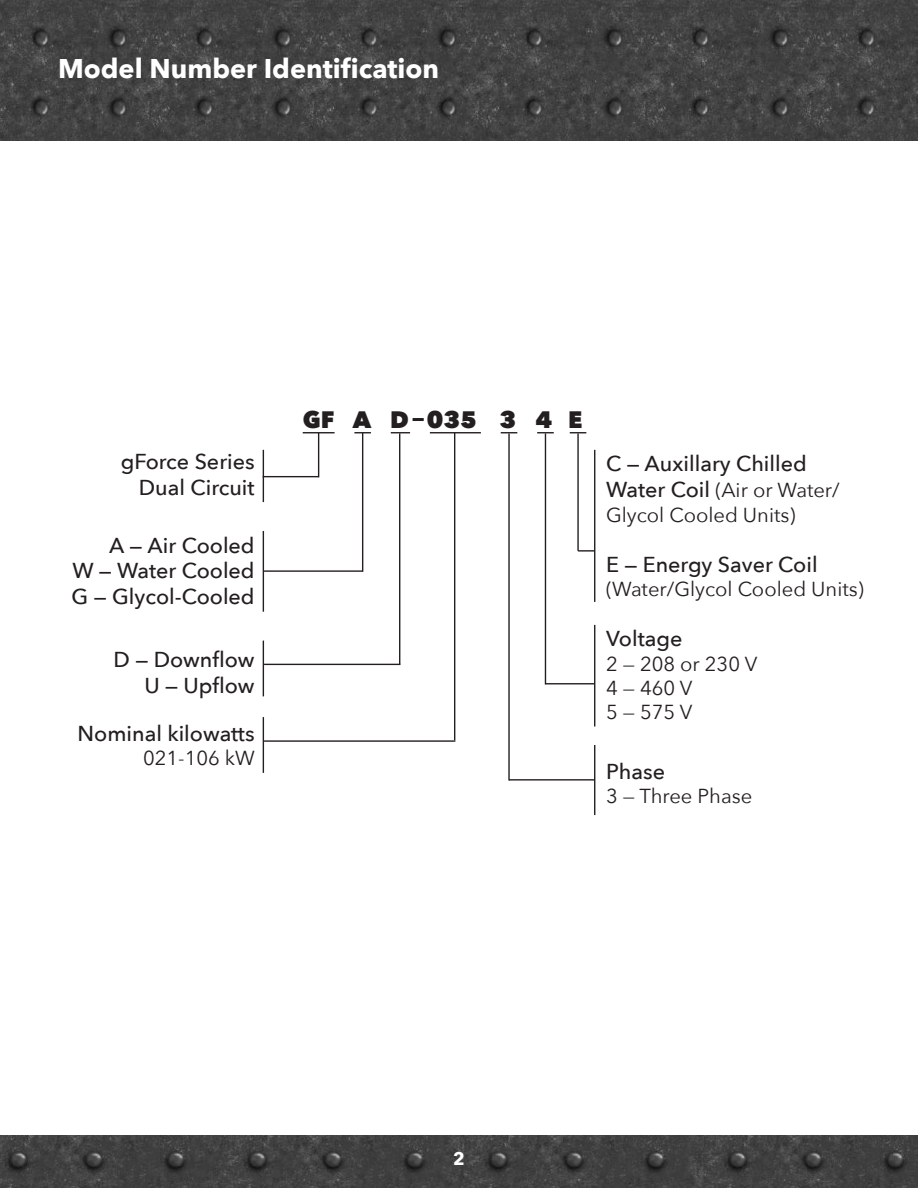
<style>
.page{position:relative;width:918px;height:1188px;background:#fff}
.page>*{position:absolute;margin:0;border:0;box-sizing:border-box;transform-origin:0 0}
.t1{font:700 27px "Avenir Next";color:#fff}
.t2{font:800 23.7px "Avenir Next";letter-spacing:.765em;color:#231f20}
.t3{font:500 21.6px/26px "Avenir Next";color:#231f20;text-align:right}
.t4{font:20.25px/24.3px "Avenir Next";color:#231f20}
.t5{font:700 18px "Avenir Next";color:#fff}
.s1{font-weight:500;font-size:21.6px}
</style>
<div class="page">
<img style="left:0;top:1135px;width:918px;height:53px">
<img style="left:0;top:0;width:918px;height:140px">
<hr style="left:303px;top:432px;width:32px;height:1px;background:#231f20">
<svg style="left:354px;top:432px;width:17px;height:1px"></svg>
<svg style="left:391px;top:432px;width:19px;height:1px"></svg>
<hr style="left:430px;top:432px;width:51px;height:1px;background:#231f20">
<svg style="left:501px;top:432px;width:16px;height:1px"></svg>
<svg style="left:537px;top:432px;width:17px;height:1px"></svg>
<hr style="left:263px;top:531px;width:1px;height:81px;background:#231f20">
<hr style="left:263px;top:717px;width:1px;height:56px;background:#231f20">
<hr style="left:594px;top:745px;width:1px;height:70px;background:#231f20">
<hr style="left:263px;top:450px;width:1px;height:52px;background:#231f20">
<hr style="left:263px;top:641px;width:1px;height:55px;background:#231f20">
<hr style="left:594px;top:625px;width:1px;height:101px;background:#231f20">
<hr style="left:263px;top:476px;width:56px;height:1px;background:#231f20">
<hr style="left:264px;top:570px;width:99px;height:2px;background:#231f20">
<hr style="left:264px;top:664px;width:136px;height:1px;background:#231f20">
<hr style="left:264px;top:740px;width:191px;height:2px;background:#231f20">
<hr style="left:318px;top:433px;width:1px;height:44px;background:#231f20">
<hr style="left:362px;top:433px;width:1px;height:139px;background:#231f20">
<hr style="left:399px;top:433px;width:1px;height:231px;background:#231f20">
<hr style="left:454px;top:433px;width:1px;height:307px;background:#231f20">
<hr style="left:545px;top:433px;width:1px;height:251px;background:#231f20">
<hr style="left:508px;top:433px;width:2px;height:348px;background:#231f20">
<hr style="left:545px;top:683px;width:49px;height:1px;background:#231f20">
<hr style="left:509px;top:779px;width:86px;height:2px;background:#231f20">
<svg style="left:570px;top:432px;width:16px;height:1px"></svg>
<hr style="left:594px;top:450px;width:1px;height:152px;background:#231f20">
<hr style="left:577px;top:433px;width:2px;height:118px;background:#231f20">
<svg style="left:578px;top:550px;width:16px;height:2px"></svg>
<svg style="left:413px;top:418px;width:11px;height:3px"></svg>
<p class="t1" style="left:58px;top:45px;width:383px">Model Number Identification</p>
<p class="t3" style="left:121px;top:448px;width:135px">gForce Series<br>Dual Circuit</p>
<p class="t3" style="left:72px;top:531px;width:185px;text-align:justify;text-indent:38px">A — Air Cooled W — Water Cooled G — Glycol-Cooled</p>
<p class="t3" style="left:114px;top:646px;width:143px">D — Downflow<br>U — Upflow</p>
<p class="t3" style="left:78px;top:720px;width:179px">Nominal kilowatts</p>
<p class="t4" style="left:143px;top:745px;width:113px">021-106 kW</p>
<p class="t2" style="left:303px;top:405px;width:251px">GFAD035 34</p>
<p class="t2" style="left:568px;top:405px;width:16px">E</p>
<p class="t3" style="left:606px;top:450px;width:202px">C — Auxillary Chilled</p>
<p class="t4" style="left:606px;top:477px;width:235px"><span class="s1">Water Coil</span> (Air or Water/<br>Glycol Cooled Units)</p>
<p class="t3" style="left:606px;top:550px;width:213px">E — Energy Saver Coil</p>
<p class="t4" style="left:606px;top:576px;width:259px">(Water/Glycol Cooled Units)</p>
<p class="t3" style="left:606px;top:625px;width:78px">Voltage</p>
<p class="t4" style="left:606px;top:651px;width:153px">2 — 208 or 230 V<br>4 — 460 V<br>5 — 575 V</p>
<p class="t3" style="left:606px;top:758px;width:61px">Phase</p>
<p class="t4" style="left:606px;top:783px;width:148px">3 — Three Phase</p>
<p class="t5" style="left:453px;top:1143px;width:13px">2</p>
</div>
